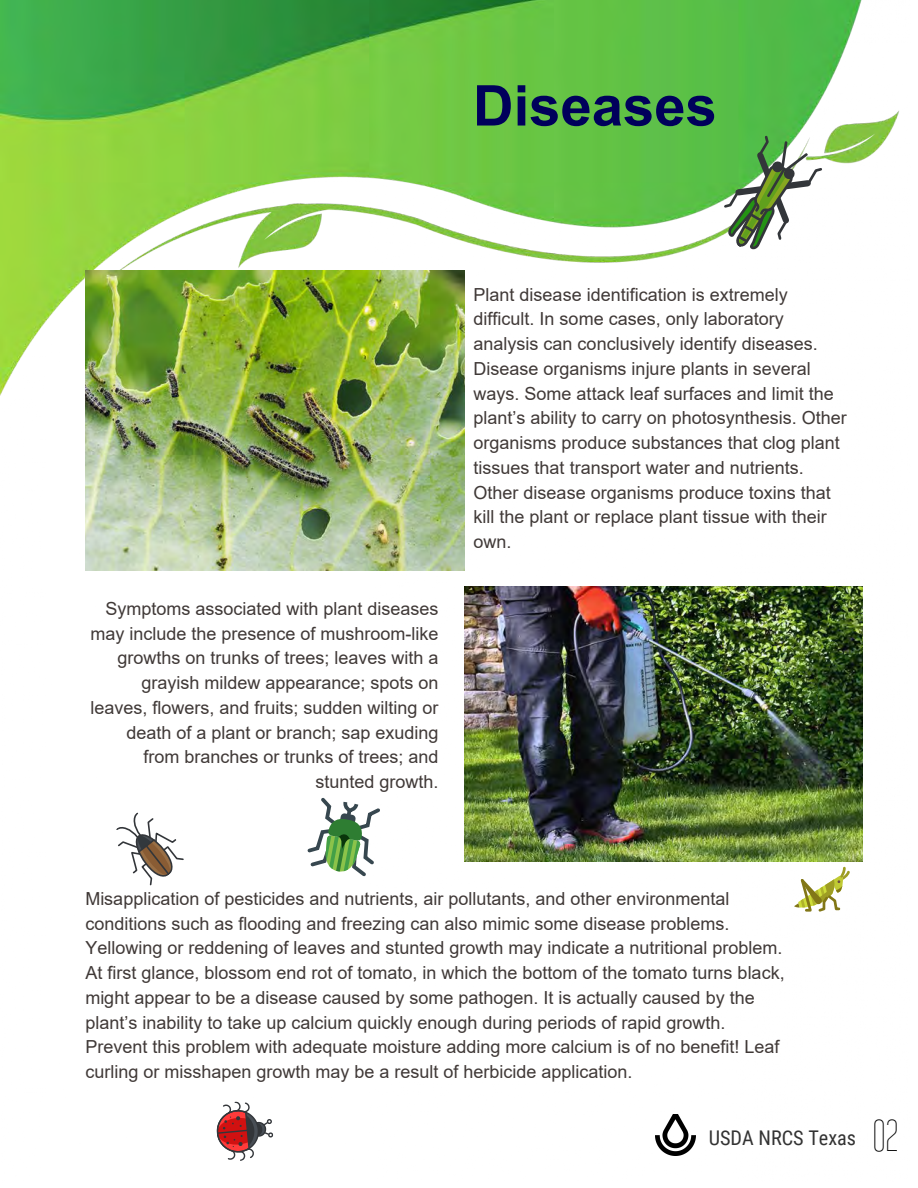
<style>
.page{position:relative;width:918px;height:1188px;background:#fff}
.page>*{position:absolute;margin:0;border:0;box-sizing:border-box;transform-origin:0 0}
.t1{font:700 56.25px "Arial";color:#00005b}
.t2{font:45px "Wire One";color:#000}
.t3{font:20.25px "Roboto Condensed";color:#333}
.t4{font:18px/24.8px "Arial";color:#403937}
</style>
<div class="page">
<img style="left:0;top:0;width:899px;height:1156px">
<svg style="left:720px;top:132px;width:106px;height:123px"></svg>
<img style="left:86px;top:270px;width:379px;height:300px">
<svg style="left:305px;top:794px;width:78px;height:86px"></svg>
<svg style="left:115px;top:811px;width:71px;height:77px"></svg>
<img style="left:465px;top:586px;width:398px;height:276px">
<svg style="left:794px;top:865px;width:56px;height:49px"></svg>
<img style="left:656px;top:1115px;width:39px;height:40px">
<svg style="left:216px;top:1101px;width:58px;height:60px"></svg>
<h1 class="t1" style="left:473px;top:66px;width:245px">Diseases</h1>
<p class="t4" style="left:90px;top:596px;width:350px;text-align:right">Symptoms associated with plant diseases may include the presence of mushroom-like growths on trunks of trees; leaves with a grayish mildew appearance; spots on leaves, flowers, and fruits; sudden wilting or death of a plant or branch; sap exuding from branches or trunks of trees; and stunted growth.</p>
<p class="t4" style="left:474px;top:282px;width:375px">Plant disease identification is extremely difficult. In some cases, only laboratory analysis can conclusively identify diseases.<br>Disease organisms injure plants in several ways. Some attack leaf surfaces and limit the plant’s ability to carry on photosynthesis. Other organisms produce substances that clog plant tissues that transport water and nutrients.<br>Other disease organisms produce toxins that kill the plant or replace plant tissue with their own.</p>
<p class="t4" style="left:85px;top:886px;width:701px">Misapplication of pesticides and nutrients, air pollutants, and other environmental conditions such as flooding and freezing can also mimic some disease problems.<br>Yellowing or reddening of leaves and stunted growth may indicate a nutritional problem.<br>At first glance, blossom end rot of tomato, in which the bottom of the tomato turns black, might appear to be a disease caused by some pathogen. It is actually caused by the plant’s inability to take up calcium quickly enough during periods of rapid growth.<br>Prevent this problem with adequate moisture adding more calcium is of no benefit! Leaf curling or misshapen growth may be a result of herbicide application.</p>
<p class="t3" style="left:709px;top:1124px;width:149px">USDA NRCS Texas</p>
<p class="t2" style="left:872px;top:1111px;width:27px">02</p>
</div>
